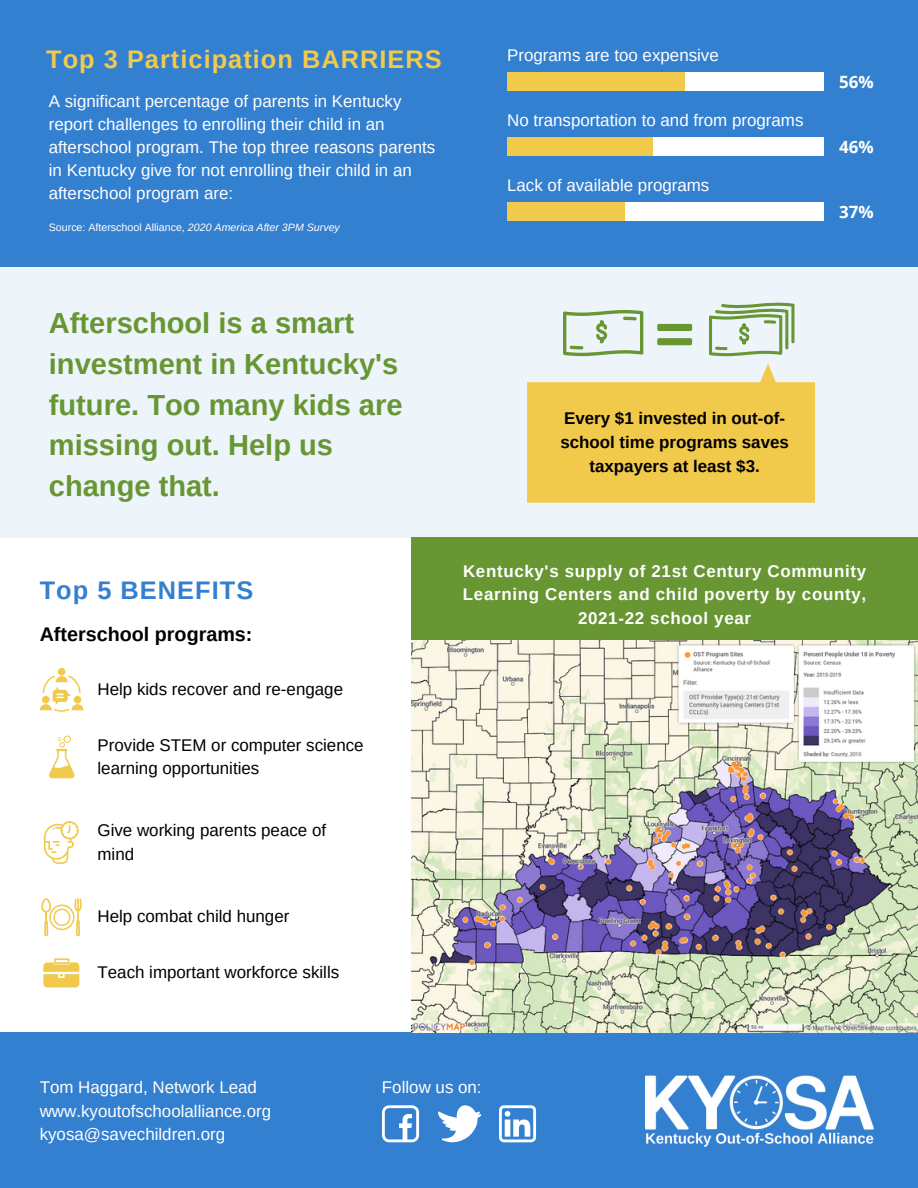
<style>
.page{position:relative;width:918px;height:1188px;background:#fff}
.page>*{position:absolute;margin:0;border:0;box-sizing:border-box;transform-origin:0 0}
.t1{font:700 29.1px/40.7px "Arimo";color:#679633}
.t2{font:700 25.35px "Arimo";letter-spacing:.04em;color:#f1ca4c}
.t3{font:700 25.35px "Arimo";letter-spacing:.04em;color:#337fd0}
.t4{font:700 19.8px "Arimo";color:#000}
.t5{font:16.95px/23.1px "Arimo";color:#fff}
.t6{font:16.95px/23.2px "Arimo";color:#000}
.t7{font:700 16.95px/23.7px "Arimo";letter-spacing:.04em;color:#fff;text-align:center}
.t8{font:700 16.95px/23.7px "Arimo";color:#000;text-align:center}
.t9{font:700 16.95px "Open Sans";color:#fff}
.t10{font:10.65px "Arimo";color:#fff}
.s1{font-style:italic}
</style>
<div class="page">
<div style="left:0;top:1032px;width:918px;height:156px;background:#337fd0"></div>
<img style="left:645px;top:1075px;width:229px;height:72px">
<svg style="left:382px;top:1105px;width:37px;height:37px"></svg>
<svg style="left:438px;top:1105px;width:43px;height:37px"></svg>
<svg style="left:499px;top:1105px;width:37px;height:37px"></svg>
<svg style="left:40px;top:668px;width:44px;height:44px"></svg>
<svg style="left:49px;top:736px;width:26px;height:42px"></svg>
<svg style="left:44px;top:821px;width:35px;height:43px"></svg>
<svg style="left:41px;top:898px;width:41px;height:38px"></svg>
<svg style="left:43px;top:958px;width:36px;height:29px"></svg>
<div style="left:0;top:242px;width:918px;height:296px;background:#edf4fa"></div>
<div style="left:0;top:0;width:918px;height:267px;background:#337fd0"></div>
<div style="left:411px;top:537px;width:507px;height:495px;background:#679633"></div>
<svg style="left:527px;top:363px;width:288px;height:140px;background:#f0cf63"></svg>
<svg style="left:709px;top:302px;width:85px;height:54px"></svg>
<svg style="left:563px;top:310px;width:80px;height:46px"></svg>
<div style="left:657px;top:324px;width:35px;height:7px;background:#679633;border-radius:2px"></div>
<div style="left:657px;top:338px;width:35px;height:7px;background:#679633;border-radius:2px"></div>
<img style="left:411px;top:641px;width:507px;height:391px">
<div style="left:507px;top:72px;width:316px;height:19px;background:#fff"></div>
<div style="left:507px;top:72px;width:177px;height:19px;background:#f1ca4c"></div>
<div style="left:507px;top:137px;width:316px;height:19px;background:#fff"></div>
<div style="left:507px;top:137px;width:146px;height:19px;background:#f1ca4c"></div>
<div style="left:507px;top:202px;width:316px;height:19px;background:#fff"></div>
<div style="left:507px;top:202px;width:117px;height:19px;background:#f1ca4c"></div>
<p class="t2" style="left:46px;top:45px;width:397px">Top 3 Participation BARRIERS</p>
<p class="t5" style="left:49px;top:90px;width:388px">A significant percentage of parents in Kentucky report challenges to enrolling their child in an afterschool program. The top three reasons parents in Kentucky give for not enrolling their child in an afterschool program are:</p>
<p class="t10" style="left:49px;top:221px;width:293px">Source: Afterschool Alliance, <span class="s1">2020 America After 3PM Survey</span></p>
<p class="t5" style="left:507px;top:44px;width:213px">Programs are too expensive</p>
<p class="t5" style="left:507px;top:108px;width:298px">No transportation to and from programs</p>
<p class="t5" style="left:507px;top:173px;width:204px">Lack of available programs</p>
<p class="t9" style="left:839px;top:70px;width:36px">56%</p>
<p class="t9" style="left:839px;top:135px;width:36px">46%</p>
<p class="t9" style="left:839px;top:200px;width:36px">37%</p>
<p class="t1" style="left:49px;top:303px;width:355px">Afterschool is a smart investment in Kentucky's future. Too many kids are missing out. Help us change that.</p>
<p class="t3" style="left:40px;top:576px;width:215px">Top 5 BENEFITS</p>
<p class="t4" style="left:40px;top:623px;width:214px">Afterschool programs:</p>
<p class="t6" style="left:98px;top:678px;width:247px">Help kids recover and re-engage</p>
<p class="t6" style="left:98px;top:733px;width:268px">Provide STEM or computer science learning opportunities</p>
<p class="t6" style="left:98px;top:819px;width:230px">Give working parents peace of mind</p>
<p class="t6" style="left:98px;top:905px;width:193px">Help combat child hunger</p>
<p class="t6" style="left:98px;top:961px;width:243px">Teach important workforce skills</p>
<p class="t8" style="left:560px;top:407px;width:230px">Every $1 invested in out-of&shy;school time programs saves taxpayers at least $3.</p>
<p class="t7" style="left:463px;top:559px;width:405px">Kentucky's supply of 21st Century Community<br>Learning Centers and child poverty by county,<br>2021-22 school year</p>
<p class="t5" style="left:40px;top:1076px;width:219px">Tom Haggard, Network Lead</p>
<p class="t5" style="left:40px;top:1099px;width:233px">www.kyoutofschoolalliance.org</p>
<p class="t5" style="left:40px;top:1122px;width:187px">kyosa@savechildren.org</p>
<p class="t5" style="left:382px;top:1076px;width:101px">Follow us on:</p>
</div>
